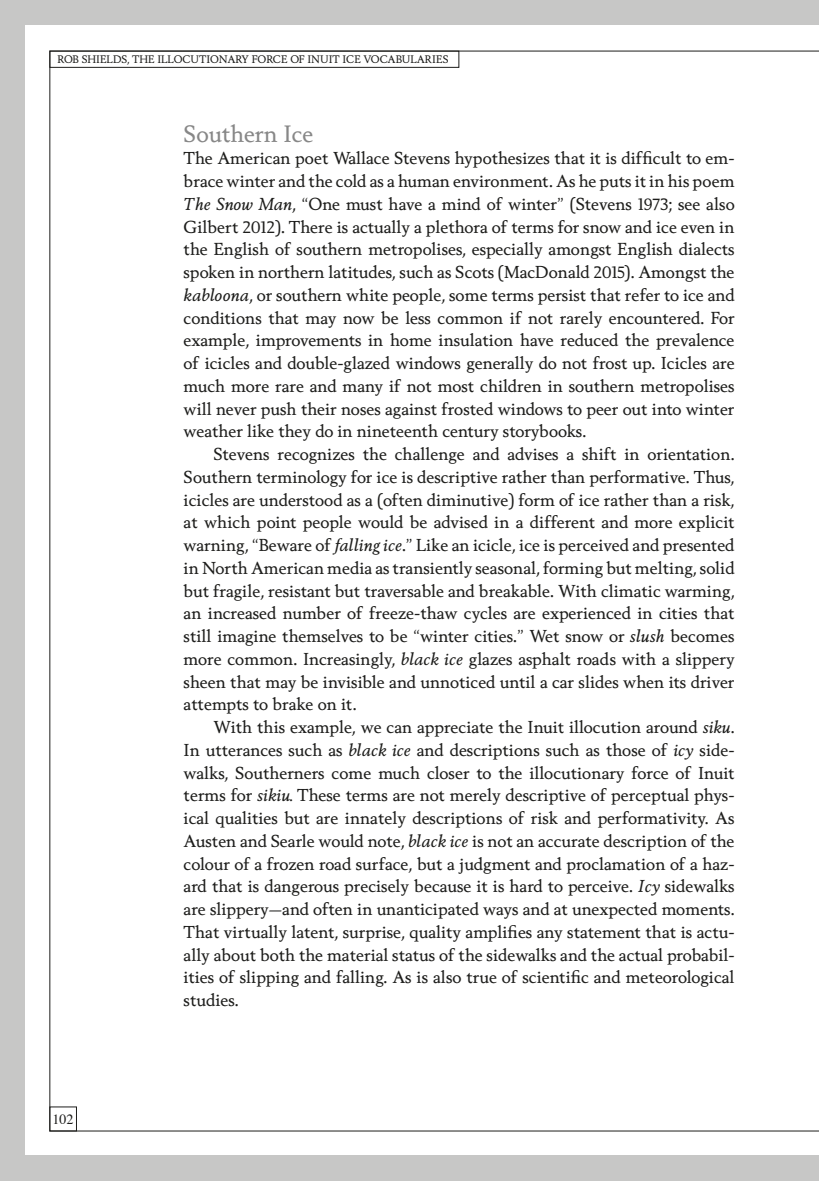
<style>
.page{position:relative;width:819px;height:1181px;background:#fff}
.page>*{position:absolute;margin:0;border:0;box-sizing:border-box;transform-origin:0 0}
.t1{font:22.75px "Berling Nova Text";color:#878787}
.t2{font:16.62px/22.8px "Berling Nova Text";color:#1d1d1b;text-align:justify}
.t3{font:14px "Times";color:#1d1d1b}
.t4{font:10.5px "Berling Nova Text";color:#1d1d1b}
.s1{font-style:italic}
</style>
<div class="page">
<div style="left:0;top:0;width:25px;height:1181px;background:#c7c7c6"></div>
<div style="left:0;top:0;width:819px;height:25px;background:#c7c7c6"></div>
<div style="left:0;top:1155px;width:819px;height:26px;background:#c7c7c6"></div>
<div style="left:50px;top:51px;width:409px;height:17px;border:1px solid #1d1d1b"></div>
<p class="t4" style="left:57px;top:53px;width:392px">ROB SHIELDS, THE ILLOCUTIONARY FORCE OF INUIT ICE VOCABULARIES</p>
<p class="t3" style="left:52px;top:1105px;width:23px">102</p>
<h1 class="t1" style="left:184px;top:119px;width:131px">Southern Ice</h1>
<p class="t2" style="left:184px;top:147px;width:552px">The American poet Wallace Stevens hypothesizes that it is difficult to em&shy;brace winter and the cold as a human environment. As he puts it in his poem <span class="s1">The Snow Man</span>, “One must have a mind of winter” (Stevens 1973; see also Gilbert 2012). There is actually a plethora of terms for snow and ice even in the English of southern metropolises, especially amongst English dialects spoken in northern latitudes, such as Scots (MacDonald 2015). Amongst the <span class="s1">kabloona</span>, or southern white people, some terms persist that refer to ice and conditions that may now be less common if not rarely encountered. For example, improvements in home insulation have reduced the prevalence of icicles and double-glazed windows generally do not frost up. Icicles are much more rare and many if not most children in southern metropolises will never push their noses against frosted windows to peer out into winter weather like they do in nineteenth century storybooks.</p>
<p class="t2" style="left:184px;top:442px;width:552px;text-indent:30px">Stevens recognizes the challenge and advises a shift in orientation.<br>Southern terminology for ice is descriptive rather than performative. Thus, icicles are understood as a (often diminutive) form of ice rather than a risk, at which point people would be advised in a different and more explicit warning, “Beware of <span class="s1">falling ice</span>.” Like an icicle, ice is perceived and presented in North American media as transiently seasonal, forming but melting, solid but fragile, resistant but traversable and breakable. With climatic warming, an increased number of freeze-thaw cycles are experienced in cities that still imagine themselves to be “winter cities.” Wet snow or <span class="s1">slush</span> becomes more common. Increasingly, <span class="s1">black ice</span> glazes asphalt roads with a slippery sheen that may be invisible and unnoticed until a car slides when its driver attempts to brake on it.</p>
<p class="t2" style="left:184px;top:715px;width:552px;text-indent:30px">With this example, we can appreciate the Inuit illocution around <span class="s1">siku</span>.<br>In utterances such as <span class="s1">black ice</span> and descriptions such as those of <span class="s1">icy</span> side&shy;walks, Southerners come much closer to the illocutionary force of Inuit terms for <span class="s1">sikiu.</span> These terms are not merely descriptive of perceptual phys&shy;ical qualities but are innately descriptions of risk and performativity. As Austen and Searle would note, <span class="s1">black ice</span> is not an accurate description of the colour of a frozen road surface, but a judgment and proclamation of a haz&shy;ard that is dangerous precisely because it is hard to perceive. <span class="s1">Icy</span> sidewalks are slippery—and often in unanticipated ways and at unexpected moments.<br>That virtually latent, surprise, quality amplifies any statement that is actu&shy;ally about both the material status of the sidewalks and the actual probabil&shy;ities of slipping and falling. As is also true of scientific and meteorological studies.</p>
</div>
